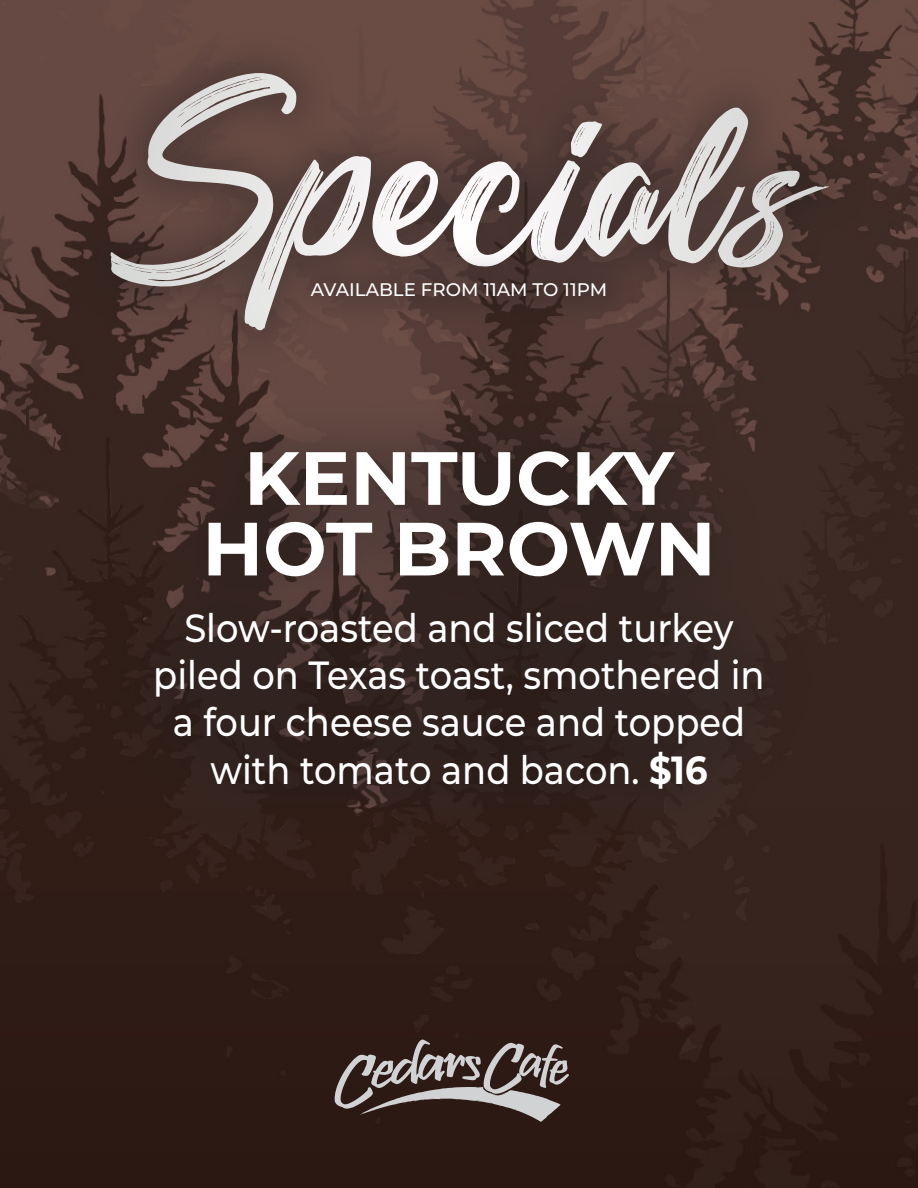
<style>
.page{position:relative;width:918px;height:1188px;background:#fff}
.page>*{position:absolute;margin:0;border:0;box-sizing:border-box;transform-origin:0 0}
.t1{font:223.95px "Barbershop in Thailand";color:#fff;scale:.9 1}
.Entree{font:700 75.3px "Montserrat";color:#fff}
.Entree-2{font:500 39.3px/47.1px "Montserrat";color:#fff;text-align:center;scale:.9 1}
.Entree-3{font:500 18.3px "Montserrat";color:#fff}
.s1{font-size:147.75px}
.s2{font-weight:700}
</style>
<div class="page">
<img style="left:0;top:0;width:918px;height:1188px">
<svg style="left:335px;top:1039px;width:234px;height:83px;background:#5e514e"></svg>
<div style="left:67px;top:29px;width:804px;height:344px;background:#231f20;opacity:.39"></div>
<div style="left:279px;top:249px;width:359px;height:80px;background:#231f20;opacity:.33"></div>
<div style="left:100px;top:395px;width:717px;height:447px;background:#231f20;opacity:.33"></div>
<p class="t1" style="left:104px;top:48px;width:790px">Special<span class="s1">s</span></p>
<p class="Entree-3" style="left:311px;top:276px;width:298px">AVAILABLE FROM 11AM TO 11PM</p>
<p class="Entree" style="left:244px;top:424px;width:431px">KENTUCKY</p>
<p class="Entree" style="left:202px;top:494px;width:515px">HOT BROWN</p>
<p class="Entree-2" style="left:153px;top:603px;width:681px">Slow-roasted and sliced turkey piled on Texas toast, smothered in a four cheese sauce and topped with tomato and bacon. <span class="s2">$16</span></p>
</div>
